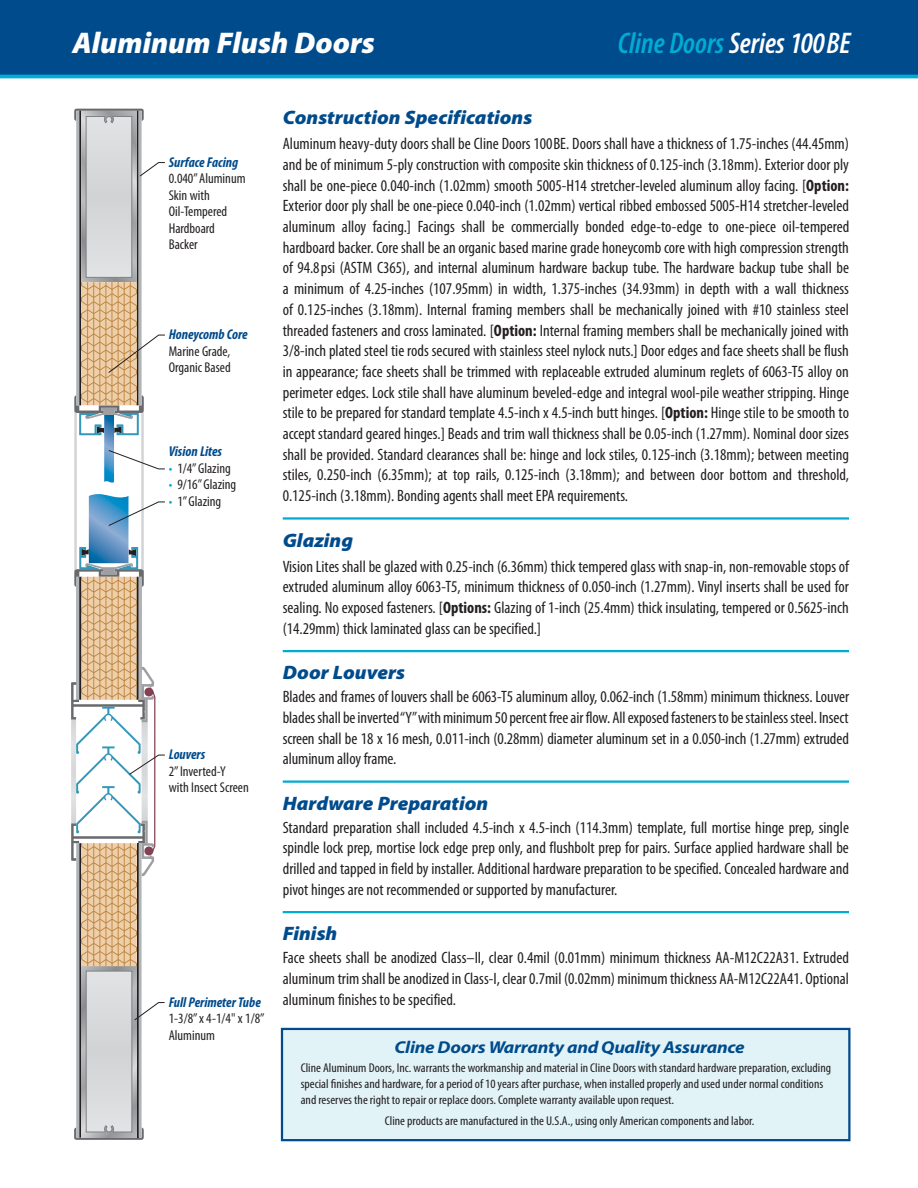
<style>
.page{position:relative;width:918px;height:1188px;background:#fff}
.page>*{position:absolute;margin:0;border:0;box-sizing:border-box;transform-origin:0 0}
.t1{font:italic 600 condensed 30px "Myriad Pro";color:#fff}
.t2{font:italic 900 30px "Myriad Pro";color:#fff}
.t3{font:italic 900 19.5px "Myriad Pro";color:#004b8c;scale:1.05 1}
.t4{font:italic 700 17.25px "Myriad Pro";letter-spacing:-.015em;color:#004b8c;scale:1.1 1}
.t5{font:condensed 16.5px/20.7px "Myriad Pro";color:#231f20;text-align:justify}
.t6{font:condensed 14.25px/16.5px "Myriad Pro";color:#231f20}
.t7{font:italic 700 condensed 14.25px "Myriad Pro";color:#004b8c}
.t8{font:condensed 12.75px/15.8px "Myriad Pro";color:#231f20;scale:1.05 1}
.s1{color:#00acd4}
.s2{font-weight:700}
</style>
<div class="page">
<div style="left:0;top:0;width:918px;height:76px;background:#004b8c"></div>
<div style="left:282px;top:1029px;width:567px;height:111px;background:#e2f3f8"></div>
<div style="left:281px;top:1028px;width:569px;height:113px;border:2px solid #004b8c"></div>
<hr style="left:283px;top:517px;width:566px;height:3px;background:#00acd4">
<hr style="left:283px;top:650px;width:566px;height:2px;background:#00acd4">
<hr style="left:283px;top:780px;width:566px;height:3px;background:#00acd4">
<hr style="left:283px;top:911px;width:566px;height:2px;background:#00acd4">
<hr style="left:0;top:75px;width:918px;height:3px;background:#00acd4">
<svg style="left:71px;top:109px;width:94px;height:1031px"></svg>
<h1 class="t2" style="left:72px;top:26px;width:304px">Aluminum Flush Doors</h1>
<h1 class="t1" style="left:618px;top:27px;width:234px"><span class="s1">Cline Doors</span> Series 100BE</h1>
<p class="t7" style="left:169px;top:153px;width:71px">Surface Facing</p>
<p class="t6" style="left:169px;top:170px;width:78px">0.040” Aluminum<br>Skin with<br>Oil-Tempered<br>Hardboard<br>Backer</p>
<p class="t7" style="left:169px;top:326px;width:81px">Honeycomb Core</p>
<p class="t6" style="left:169px;top:343px;width:63px">Marine Grade,<br>Organic Based</p>
<p class="t7" style="left:169px;top:443px;width:55px">Vision Lites</p>
<p class="t6" style="left:169px;top:460px;width:64px"><span class="s1">•</span> 1/4” Glazing</p>
<p class="t6" style="left:169px;top:476px;width:69px"><span class="s1">•</span> 9/16” Glazing</p>
<p class="t6" style="left:169px;top:493px;width:54px"><span class="s1">•</span> 1” Glazing</p>
<p class="t7" style="left:169px;top:746px;width:38px">Louvers</p>
<p class="t6" style="left:169px;top:763px;width:82px">2” Inverted-Y with Insect Screen</p>
<p class="t7" style="left:169px;top:993px;width:94px">Full Perimeter Tube</p>
<p class="t6" style="left:169px;top:1010px;width:97px">1-3/8” x 4-1/4" x 1/8”<br>Aluminum</p>
<p class="t3" style="left:283px;top:107px;width:239px">Construction Specifications</p>
<p class="t5" style="left:283px;top:133px;width:568px">Aluminum heavy-duty doors shall be Cline Doors 100BE. Doors shall have a thickness of 1.75-inches (44.45mm) and be of minimum 5-ply construction with composite skin thickness of 0.125-inch (3.18mm). Exterior door ply shall be one-piece 0.040-inch (1.02mm) smooth 5005-H14 stretcher-leveled aluminum alloy facing. [<span class="s2">Option:<br></span>Exterior door ply shall be one-piece 0.040-inch (1.02mm) vertical ribbed embossed 5005-H14 stretcher-leveled aluminum alloy facing.] Facings shall be commercially bonded edge-to-edge to one-piece oil-tempered hardboard backer. Core shall be an organic based marine grade honeycomb core with high compression strength of 94.8psi (ASTM C365), and internal aluminum hardware backup tube. The hardware backup tube shall be a minimum of 4.25-inches (107.95mm) in width, 1.375-inches (34.93mm) in depth with a wall thickness of 0.125-inches (3.18mm). Internal framing members shall be mechanically joined with #10 stainless steel threaded fasteners and cross laminated. [<span class="s2">Option:</span> Internal framing members shall be mechanically joined with 3/8-inch plated steel tie rods secured with stainless steel nylock nuts.] Door edges and face sheets shall be flush in appearance; face sheets shall be trimmed with replaceable extruded aluminum reglets of 6063-T5 alloy on perimeter edges. Lock stile shall have aluminum beveled-edge and integral wool-pile weather stripping. Hinge stile to be prepared for standard template 4.5-inch x 4.5-inch butt hinges. [<span class="s2">Option:</span> Hinge stile to be smooth to accept standard geared hinges.] Beads and trim wall thickness shall be 0.05-inch (1.27mm). Nominal door sizes shall be provided. Standard clearances shall be: hinge and lock stiles, 0.125-inch (3.18mm); between meeting stiles, 0.250-inch (6.35mm); at top rails, 0.125-inch (3.18mm); and between door bottom and threshold, 0.125-inch (3.18mm). Bonding agents shall meet EPA requirements.</p>
<p class="t3" style="left:283px;top:529px;width:69px">Glazing</p>
<p class="t5" style="left:283px;top:556px;width:568px">Vision Lites shall be glazed with 0.25-inch (6.36mm) thick tempered glass with snap-in, non-removable stops of extruded aluminum alloy 6063-T5, minimum thickness of 0.050-inch (1.27mm). Vinyl inserts shall be used for sealing. No exposed fasteners. [<span class="s2">Options:</span> Glazing of 1-inch (25.4mm) thick insulating, tempered or 0.5625-inch (14.29mm) thick laminated glass can be specified.]</p>
<p class="t3" style="left:283px;top:662px;width:118px">Door Louvers</p>
<p class="t5" style="left:283px;top:686px;width:568px">Blades and frames of louvers shall be 6063-T5 aluminum alloy, 0.062-inch (1.58mm) minimum thickness. Louver blades shall be inverted “Y” with minimum 50 percent free air flow. All exposed fasteners to be stainless steel. Insect screen shall be 18 x 16 mesh, 0.011-inch (0.28mm) diameter aluminum set in a 0.050-inch (1.27mm) extruded aluminum alloy frame.</p>
<p class="t3" style="left:283px;top:792px;width:197px">Hardware Preparation</p>
<p class="t5" style="left:283px;top:817px;width:568px">Standard preparation shall included 4.5-inch x 4.5-inch (114.3mm) template, full mortise hinge prep, single spindle lock prep, mortise lock edge prep only, and flushbolt prep for pairs. Surface applied hardware shall be drilled and tapped in field by installer. Additional hardware preparation to be specified. Concealed hardware and pivot hinges are not recommended or supported by manufacturer.</p>
<p class="t3" style="left:283px;top:923px;width:54px">Finish</p>
<p class="t5" style="left:283px;top:947px;width:568px">Face sheets shall be anodized Class–II, clear 0.4mil (0.01mm) minimum thickness AA-M12C22A31. Extruded aluminum trim shall be anodized in Class-I, clear 0.7mil (0.02mm) minimum thickness AA-M12C22A41. Optional aluminum finishes to be specified.</p>
<p class="t4" style="left:395px;top:1036px;width:320px">Cline Doors Warranty and Quality Assurance</p>
<p class="t8" style="left:301px;top:1060px;width:507px">Cline Aluminum Doors, Inc. warrants the workmanship and material in Cline Doors with standard hardware preparation, excluding special finishes and hardware, for a period of 10 years after purchase, when installed properly and used under normal conditions and reserves the right to repair or replace doors. Complete warranty available upon request.</p>
<p class="t8" style="left:385px;top:1113px;width:353px">Cline products are manufactured in the U.S.A., using only American components and labor.</p>
</div>
